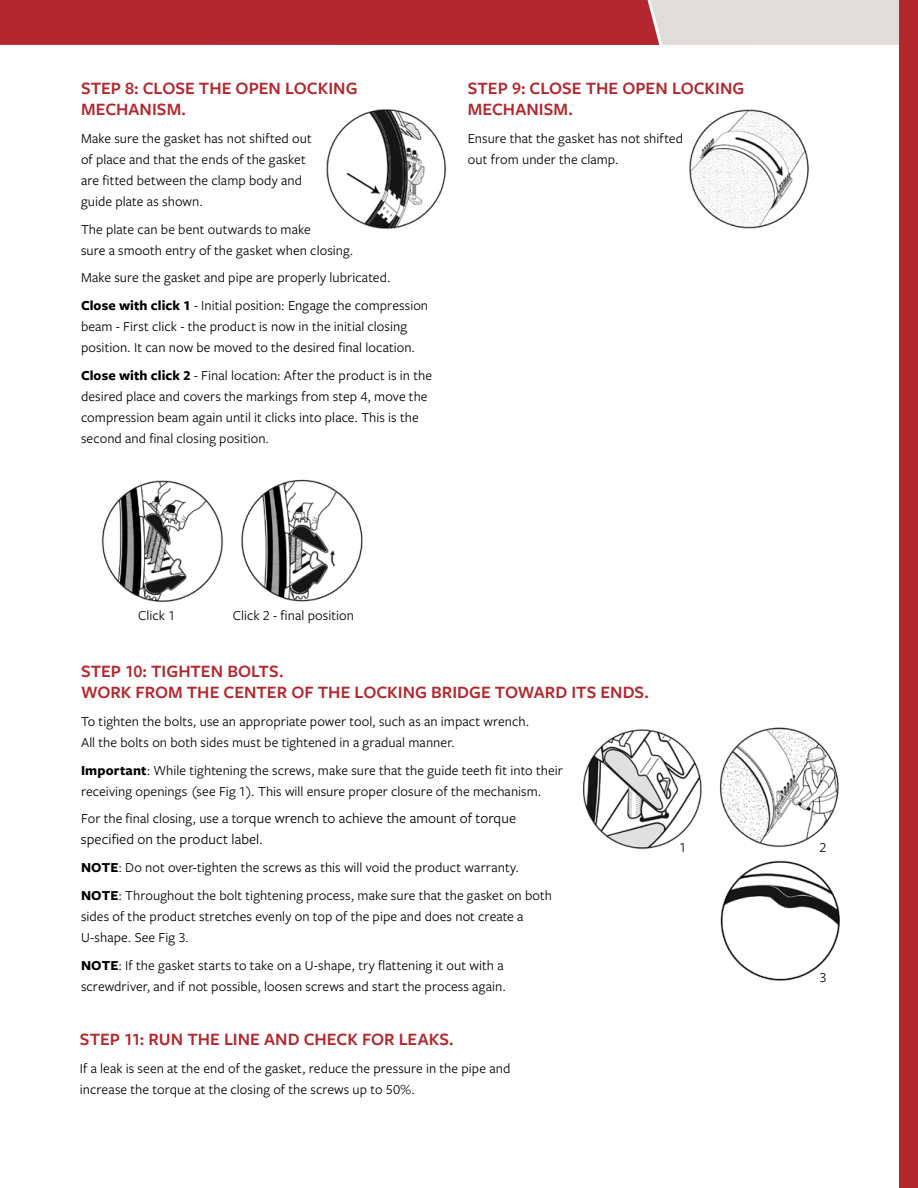
<style>
.page{position:relative;width:918px;height:1188px;background:#fff}
.page>*{position:absolute;margin:0;border:0;box-sizing:border-box;transform-origin:0 0}
.t1{font:600 18px/21.6px "Freight Sans Pro";color:#b2282e}
.t2{font:15px/21px "Freight Sans Pro";letter-spacing:.005em;color:#000}
.t3{font:14.25px/21px "Freight Sans Pro";letter-spacing:.005em;color:#000}
.s1{font-weight:700}
.s2{font-size:14.25px}
</style>
<div class="page">
<svg style="left:0;top:0;width:899px;height:45px;background:#be595d"></svg>
<div style="left:899px;top:0;width:19px;height:1188px;background:#b2282e"></div>
<img style="left:326px;top:109px;width:121px;height:120px">
<img style="left:101px;top:479px;width:262px;height:123px">
<img style="left:583px;top:727px;width:257px;height:254px">
<img style="left:689px;top:109px;width:120px;height:120px">
<p class="t1" style="left:81px;top:76px;width:278px">STEP 8: CLOSE THE OPEN LOCKING<br>MECHANISM.</p>
<p class="t3" style="left:81px;top:127px;width:232px">Make sure the gasket has not shifted out of place and that the ends of the gasket are fitted between the clamp body and guide plate as shown.</p>
<p class="t3" style="left:81px;top:218px;width:274px">The plate can be bent outwards to make<br>sure a smooth entry of the gasket when closing.</p>
<p class="t3" style="left:81px;top:263px;width:349px;line-height:27.8px">Make sure the gasket and pipe are properly lubricated.<br><span class="s1">Close with click 1</span> - Initial position: Engage the compression</p>
<p class="t3" style="left:81px;top:315px;width:336px">beam - First click - the product is now in the initial closing position. It can now be moved to the desired final location.</p>
<p class="t3" style="left:81px;top:364px;width:353px"><span class="s1">Close with click 2</span> - Final location: After the product is in the desired place and covers the markings from step 4, move the compression beam again until it clicks into place. This is the second and final closing position.</p>
<p class="t1" style="left:468px;top:76px;width:278px">STEP 9: CLOSE THE OPEN LOCKING<br>MECHANISM.</p>
<p class="t3" style="left:468px;top:127px;width:217px">Ensure that the gasket has not shifted out from under the clamp.</p>
<p class="t3" style="left:138px;top:604px;width:39px">Click 1</p>
<p class="t3" style="left:233px;top:604px;width:123px">Click 2 - final position</p>
<p class="t1" style="left:81px;top:659px;width:569px">STEP 10: TIGHTEN BOLTS.<br>WORK FROM THE CENTER OF THE LOCKING BRIDGE TOWARD ITS ENDS.</p>
<p class="t3" style="left:81px;top:710px;width:450px">To tighten the bolts, use an appropriate power tool, such as an impact wrench.<br>All the bolts on both sides must be tightened in a gradual manner.</p>
<p class="t3" style="left:81px;top:759px;width:483px"><span class="s1">Important</span>: While tightening the screws, make sure that the guide teeth fit into their receiving openings (see Fig 1). This will ensure proper closure of the mechanism.</p>
<p class="t2" style="left:81px;top:807px;width:437px"><span class="s2">For the final closing, use a tor</span>que wrench to achieve the amount of torque specified on the product label.</p>
<p class="t3" style="left:81px;top:853px;width:473px;line-height:27.8px"><span class="s1">NOTE</span>: Do not over-tighten the screws as this will void the product warranty.<br><span class="s1">NOTE</span>: Throughout the bolt tightening process, make sure that the gasket on both</p>
<p class="t3" style="left:81px;top:905px;width:444px">sides of the product stretches evenly on top of the pipe and does not create a<br>U-shape. See Fig 3.</p>
<p class="t3" style="left:81px;top:954px;width:427px"><span class="s1">NOTE</span>: If the gasket starts to take on a U-shape, try flattening it out with a screwdriver, and if not possible, loosen screws and start the process again.</p>
<p class="t1" style="left:80px;top:1028px;width:375px">STEP 11: RUN THE LINE AND CHECK FOR LEAKS.</p>
<p class="t3" style="left:80px;top:1057px;width:432px">If a leak is seen at the end of the gasket, reduce the pressure in the pipe and increase the torque at the closing of the screws up to 50%.</p>
<p class="t3" style="left:679px;top:836px;width:9px">1</p>
<p class="t3" style="left:820px;top:836px;width:9px">2</p>
<p class="t3" style="left:820px;top:966px;width:9px">3</p>
</div>
